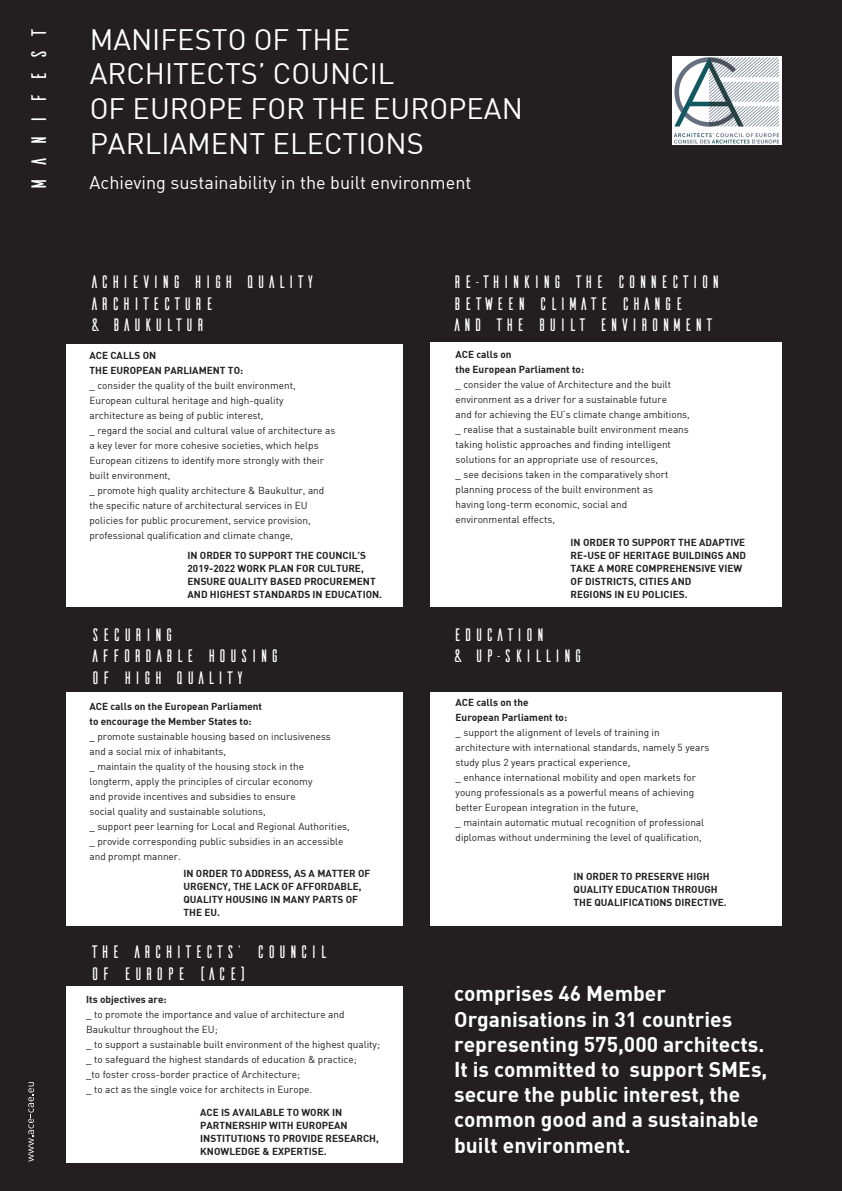
<style>
.page{position:relative;width:842px;height:1191px;background:#231f20}
.page>*{position:absolute;margin:0;border:0;box-sizing:border-box;transform-origin:0 0}
.t1{font:29px/34.8px "DIN";color:#fff}
.t2{font:21px/25.2px "DIN Bold";color:#fff}
.t3{font:21px "Ailerons";letter-spacing:.36em;color:#fff;scale:1.1 1}
.t4{font:18px/21.6px "Ailerons";color:#fff}
.t5{font:18px "DIN";color:#fff}
.t6{font:10px/15px "DIN";color:#231f20}
.t7{font:10px/13px "DIN Bold";color:#231f20}
</style>
<div class="page">
<div style="left:67px;top:344px;width:336px;height:263px;background:#fff"></div>
<div style="left:431px;top:342px;width:351px;height:265px;background:#fff"></div>
<div style="left:67px;top:692px;width:336px;height:233px;background:#fff"></div>
<div style="left:431px;top:692px;width:351px;height:233px;background:#fff"></div>
<div style="left:67px;top:986px;width:336px;height:176px;background:#fff"></div>
<img style="left:673px;top:57px;width:108px;height:87px">
<svg style="left:28px;top:1082px;width:6px;height:79px"></svg>
<h2 class="t3" style="left:29px;top:191px;width:151px;rotate:-90deg">MANIFEST</h2>
<h1 class="t1" style="left:90px;top:21px;width:435px">MANIFESTO OF THE<br>ARCHITECTS’ COUNCIL<br>OF EUROPE FOR THE EUROPEAN<br>PARLIAMENT ELECTIONS</h1>
<h3 class="t5" style="left:90px;top:171px;width:383px">Achieving sustainability in the built environment</h3>
<h3 class="t4" style="left:90px;top:271px;width:227px">ACHIEVING HIGH QUALITY<br>ARCHITECTURE<br>&amp; BAUKULTUR</h3>
<p class="t7" style="left:89px;top:348px;width:155px;line-height:15px">ACE CALLS ON<br>THE EUROPEAN PARLIAMENT TO:</p>
<p class="t6" style="left:89px;top:378px;width:247px">_ consider the quality of the built environment, European cultural heritage and high-quality architecture as being of public interest,<br>_ regard the social and cultural value of architecture as a key lever for more cohesive societies, which helps European citizens to identify more strongly with their built environment,<br>_ promote high quality architecture &amp; Baukultur, and the specific nature of architectural services in EU policies for public procurement, service provision, professional qualification and climate change,</p>
<p class="t7" style="left:187px;top:548px;width:196px">IN ORDER TO SUPPORT THE COUNCIL’S 2019-2022 WORK PLAN FOR CULTURE, ENSURE QUALITY BASED PROCUREMENT AND HIGHEST STANDARDS IN EDUCATION.</p>
<h3 class="t4" style="left:90px;top:623px;width:192px">SECURING<br>AFFORDABLE HOUSING<br>OF HIGH QUALITY</h3>
<p class="t7" style="left:89px;top:698px;width:174px;line-height:15px">ACE calls on the European Parliament to encourage the Member States to:</p>
<p class="t6" style="left:89px;top:728px;width:262px">_ promote sustainable housing based on inclusiveness<br>and a social mix of inhabitants,<br>_ maintain the quality of the housing stock in the longterm, apply the principles of circular economy<br>and provide incentives and subsidies to ensure<br>social quality and sustainable solutions,<br>_ support peer learning for Local and Regional Authorities, _ provide corresponding public subsidies in an accessible and prompt manner.</p>
<p class="t7" style="left:183px;top:867px;width:188px">IN ORDER TO ADDRESS, AS A MATTER OF<br>URGENCY, THE LACK OF AFFORDABLE,<br>QUALITY HOUSING IN MANY PARTS OF<br>THE EU.</p>
<h3 class="t4" style="left:90px;top:941px;width:240px">THE ARCHITECTS’ COUNCIL<br>OF EUROPE (ACE)</h3>
<p class="t7" style="left:86px;top:992px;width:82px">Its objectives are:</p>
<p class="t6" style="left:86px;top:1006px;width:295px">_ to promote the importance and value of architecture and Baukultur throughout the EU;<br>_ to support a sustainable built environment of the highest quality; _ to safeguard the highest standards of education &amp; practice;<br>_to foster cross-border practice of Architecture;<br>_ to act as the single voice for architects in Europe.</p>
<p class="t7" style="left:200px;top:1105px;width:180px">ACE IS AVAILABLE TO WORK IN<br>PARTNERSHIP WITH EUROPEAN<br>INSTITUTIONS TO PROVIDE RESEARCH,<br>KNOWLEDGE &amp; EXPERTISE.</p>
<h3 class="t4" style="left:452px;top:271px;width:271px">RE-THINKING THE CONNECTION<br>BETWEEN CLIMATE CHANGE<br>AND THE BUILT ENVIRONMENT</h3>
<p class="t7" style="left:456px;top:347px;width:130px;line-height:15px">ACE calls on<br>the European Parliament to:</p>
<p class="t6" style="left:456px;top:377px;width:236px">_ consider the value of Architecture and the built environment as a driver for a sustainable future<br>and for achieving the EU’s climate change ambitions, _ realise that a sustainable built environment means taking holistic approaches and finding intelligent solutions for an appropriate use of resources,<br>_ see decisions taken in the comparatively short planning process of the built environment as<br>having long-term economic, social and environmental effects,</p>
<p class="t7" style="left:571px;top:535px;width:177px">IN ORDER TO SUPPORT THE ADAPTIVE<br>RE-USE OF HERITAGE BUILDINGS AND<br>TAKE A MORE COMPREHENSIVE VIEW<br>OF DISTRICTS, CITIES AND<br>REGIONS IN EU POLICIES.</p>
<h3 class="t4" style="left:452px;top:623px;width:133px">EDUCATION<br>&amp; UP-SKILLING</h3>
<p class="t7" style="left:456px;top:694px;width:113px;line-height:15px">ACE calls on the<br>European Parliament to:</p>
<p class="t6" style="left:456px;top:724px;width:255px">_ support the alignment of levels of training in architecture with international standards, namely 5 years study plus 2 years practical experience,<br>_ enhance international mobility and open markets for young professionals as a powerful means of achieving better European integration in the future,<br>_ maintain automatic mutual recognition of professional diplomas without undermining the level of qualification,</p>
<p class="t7" style="left:574px;top:869px;width:155px">IN ORDER TO PRESERVE HIGH<br>QUALITY EDUCATION THROUGH<br>THE QUALIFICATIONS DIRECTIVE.</p>
<h2 class="t2" style="left:454px;top:980px;width:315px">comprises 46 Member<br>Organisations in 31 countries representing 575,000 architects.<br>It is committed to support SMEs, secure the public interest, the common good and a sustainable built environment.</h2>
</div>
